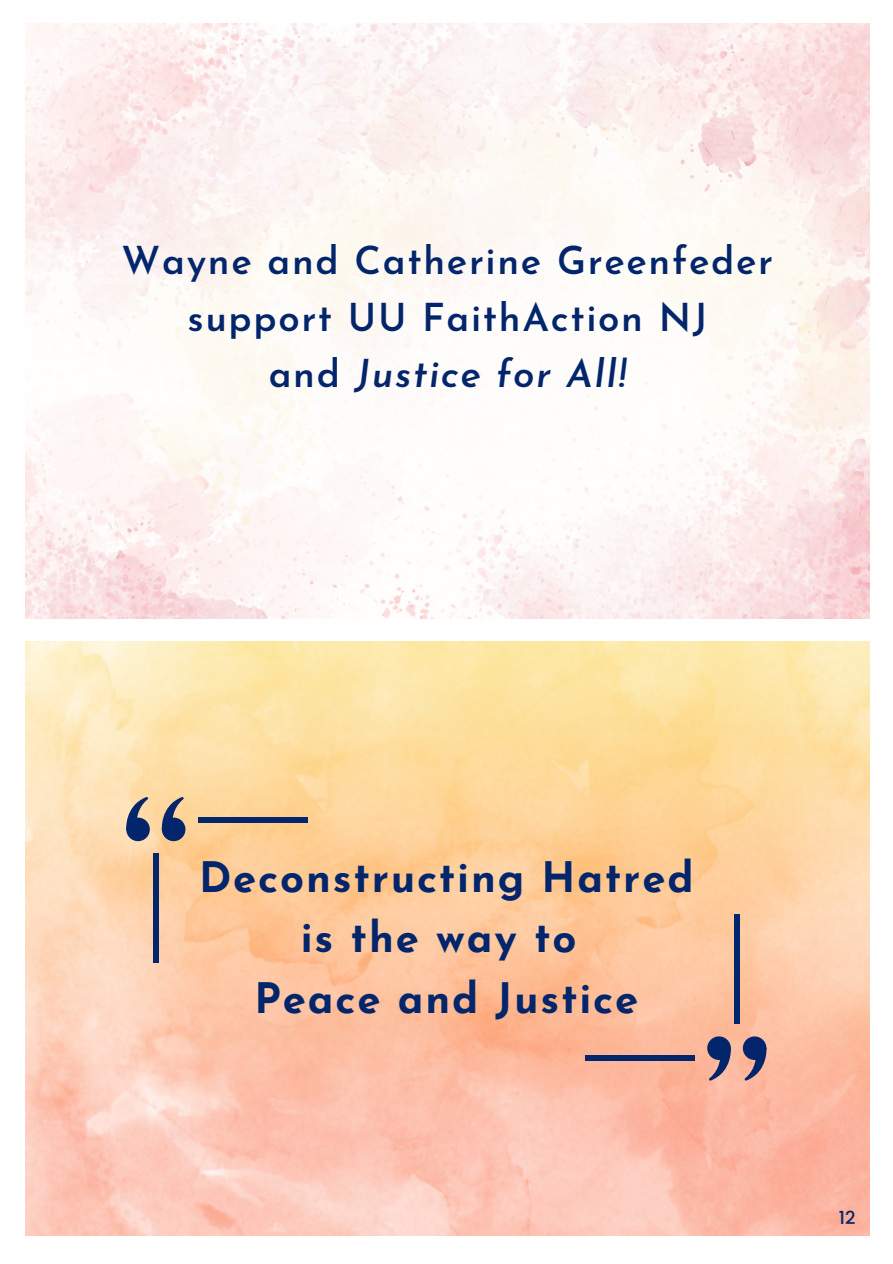
<style>
.page{position:relative;width:893px;height:1264px;background:#fff}
.page>*{position:absolute;margin:0;border:0;box-sizing:border-box;transform-origin:0 0}
.t1{font:700 42px "Josefin Sans";letter-spacing:.045em;color:#03256c}
.t2{font:600 38.4px/56.2px "Josefin Sans";letter-spacing:.045em;color:#03256c;text-align:center}
.t3{font:italic 600 38.4px "Josefin Sans";letter-spacing:.045em;color:#03256c}
.t4{font:500 18px "Poppins";color:#03256c}
.s1{font-style:normal}
</style>
<div class="page">
<img style="left:25px;top:641px;width:844px;height:594px">
<div style="left:162px;top:817px;width:23px;height:24px;background:#03256c;border-radius:50%"></div>
<svg style="left:160px;top:796px;width:24px;height:41px"></svg>
<div style="left:126px;top:817px;width:24px;height:24px;background:#03256c;border-radius:50%"></div>
<svg style="left:124px;top:796px;width:25px;height:41px"></svg>
<div style="left:153px;top:853px;width:6px;height:109px;background:#03256c"></div>
<div style="left:198px;top:816px;width:109px;height:6px;background:#03256c"></div>
<svg style="left:707px;top:1036px;width:23px;height:23px"></svg>
<svg style="left:708px;top:1040px;width:25px;height:40px"></svg>
<svg style="left:742px;top:1036px;width:24px;height:23px"></svg>
<svg style="left:744px;top:1040px;width:24px;height:40px"></svg>
<div style="left:734px;top:914px;width:5px;height:109px;background:#03256c"></div>
<div style="left:585px;top:1055px;width:109px;height:5px;background:#03256c"></div>
<img style="left:25px;top:24px;width:844px;height:595px">
<p class="t2" style="left:121px;top:237px;width:653px">Wayne and Catherine Greenfeder support UU FaithAction NJ</p>
<p class="t3" style="left:269px;top:358px;width:359px"><span class="s1">and</span> Justice for All!</p>
<p class="t1" style="left:199px;top:860px;width:496px">Deconstructing Hatred</p>
<p class="t1" style="left:301px;top:921px;width:277px">is the way to</p>
<p class="t1" style="left:254px;top:981px;width:385px">Peace and Justice</p>
<p class="t4" style="left:838px;top:1204px;width:18px">12</p>
</div>
